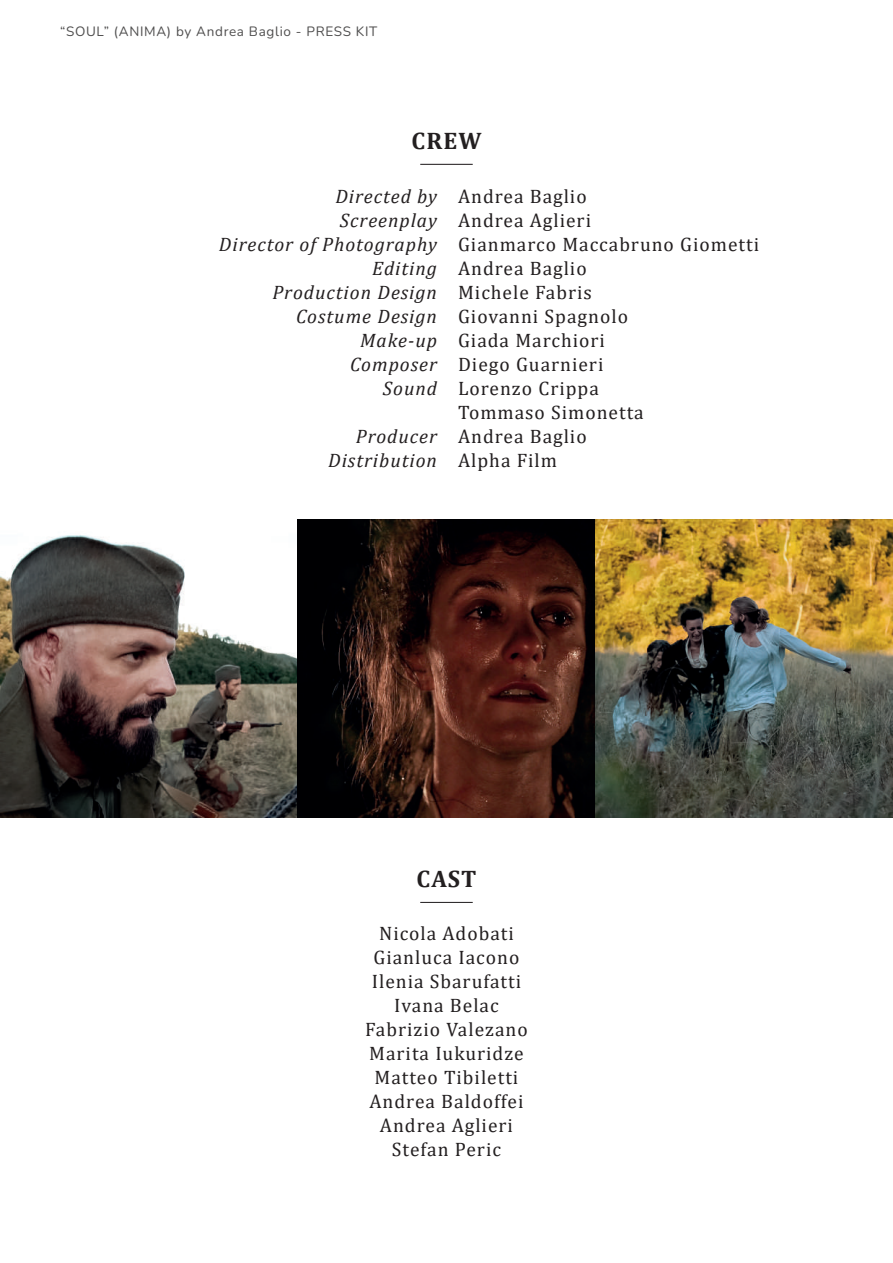
<style>
.page{position:relative;width:893px;height:1263px;background:#fff}
.page>*{position:absolute;margin:0;border:0;box-sizing:border-box;transform-origin:0 0}
.t1{font:700 24px "Cambria";letter-spacing:.05em;color:#231f20}
.t2{font:19.5px/24px "Cambria";letter-spacing:.05em;color:#231f20}
.t3{font:italic 19.5px/24px "Cambria";letter-spacing:.05em;color:#231f20;text-align:right}
.t4{font:200 13.5px "Nunito";letter-spacing:.05em;color:#4f4e4e}
</style>
<div class="page">
<img style="left:0;top:519px;width:893px;height:298px">
<hr style="left:420px;top:164px;width:53px;height:1px;background:#231f20">
<hr style="left:420px;top:902px;width:53px;height:1px;background:#231f20">
<p class="t4" style="left:60px;top:22px;width:319px">“SOUL” (ANIMA) by Andrea Baglio - PRESS KIT</p>
<p class="t1" style="left:411px;top:124px;width:72px">CREW</p>
<p class="t3" style="left:219px;top:184px;width:220px">Directed by<br>Screenplay<br>Director of Photography<br>Editing<br>Production Design<br>Costume Design<br>Make-up<br>Composer<br>Sound</p>
<p class="t3" style="left:328px;top:424px;width:110px">Producer<br>Distribution</p>
<p class="t2" style="left:458px;top:184px;width:302px">Andrea Baglio<br>Andrea Aglieri<br>Gianmarco Maccabruno Giometti<br>Andrea Baglio<br>Michele Fabris<br>Giovanni Spagnolo<br>Giada Marchiori<br>Diego Guarnieri<br>Lorenzo Crippa<br>Tommaso Simonetta<br>Andrea Baglio<br>Alpha Film</p>
<p class="t1" style="left:416px;top:862px;width:62px">CAST</p>
<p class="t2" style="left:365px;top:921px;width:164px;text-align:center">Nicola Adobati<br>Gianluca Iacono<br>Ilenia Sbarufatti<br>Ivana Belac<br>Fabrizio Valezano<br>Marita Iukuridze<br>Matteo Tibiletti<br>Andrea Baldoffei<br>Andrea Aglieri<br>Stefan Peric</p>
</div>
